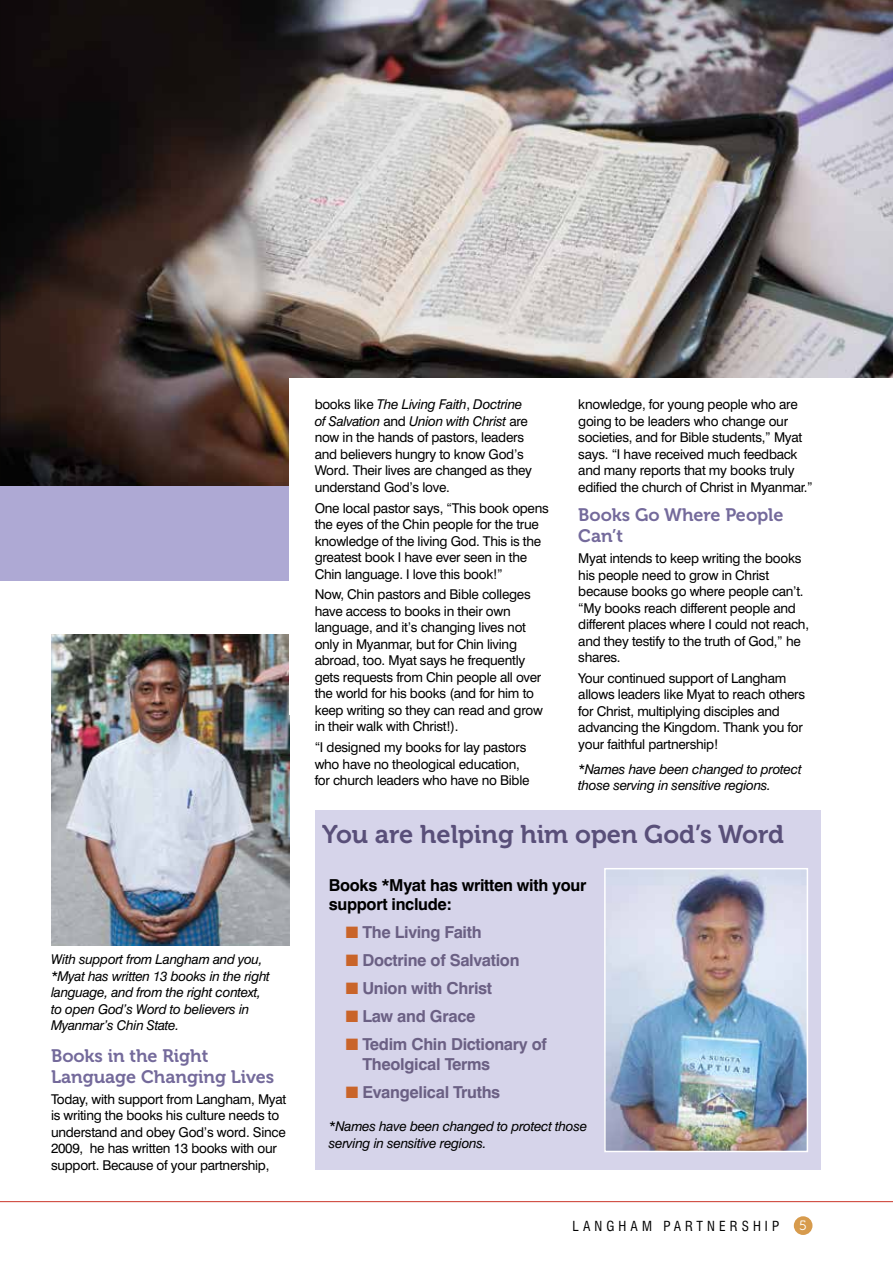
<style>
.page{position:relative;width:893px;height:1263px;background:#fff}
.page>*{position:absolute;margin:0;border:0;box-sizing:border-box;transform-origin:0 0}
.t1{font:25.5px "Museo 700";color:#6b6084}
.t2{font:18px/21px "Museo 700";color:#746a9b}
.t3{font:700 16.5px/19.5px "Swiss 721 BT";letter-spacing:-.02em;color:#6b6084}
.t4{font:700 16.5px/19.5px "Swiss 721 BT";letter-spacing:-.02em;color:#000}
.t5{font:13.5px/16.5px "Swiss 721 BT";letter-spacing:-.02em;color:#000}
.t6{font:italic 13.5px/16.5px "Swiss 721 BT";letter-spacing:-.02em;color:#000}
.t7{font:condensed 13.5px "Swiss 721 BT";letter-spacing:.3em;color:#000}
.t8{font:13.5px "Museo 300";color:#fff}
.s1{font-style:italic}
.s2{color:#c96429}
</style>
<div class="page">
<img style="left:0;top:0;width:893px;height:486px">
<div style="left:794px;top:1216px;width:18px;height:19px;background:#d79b4d;border-radius:50%"></div>
<hr style="left:0;top:1201px;width:893px;height:1px;background:#cb3427">
<div style="left:0;top:486px;width:893px;height:94px;background:#aea9d4"></div>
<img style="left:51px;top:634px;width:238px;height:311px">
<div style="left:315px;top:810px;width:506px;height:359px;background:#d6d4ea"></div>
<img style="left:607px;top:871px;width:198px;height:278px">
<div style="left:604px;top:868px;width:204px;height:284px;border:2px solid #fff"></div>
<div style="left:289px;top:378px;width:604px;height:337px;background:#fff"></div>
<p class="t6" style="left:51px;top:951px;width:220px">With support from Langham and you, *Myat has written 13 books in the right language, and from the right context, to open God’s Word to believers in Myanmar’s Chin State.</p>
<h2 class="t2" style="left:51px;top:1046px;width:225px">Books in the Right<br>Language Changing Lives</h2>
<p class="t5" style="left:51px;top:1091px;width:237px">Today, with support from Langham, Myat is writing the books his culture needs to understand and obey God’s word. Since 2009, he has written 13 books with our support. Because of your partnership,</p>
<p class="t5" style="left:315px;top:396px;width:219px">books like <span class="s1">The Living Faith</span>, <span class="s1">Doctrine of Salvation</span> and <span class="s1">Union with Christ</span> are now in the hands of pastors, leaders and believers hungry to know God’s Word. Their lives are changed as they understand God’s love.</p>
<p class="t5" style="left:315px;top:499px;width:236px">One local pastor says, “This book opens the eyes of the Chin people for the true knowledge of the living God. This is the greatest book I have ever seen in the Chin language. I love this book!”</p>
<p class="t5" style="left:315px;top:586px;width:230px">Now, Chin pastors and Bible colleges have access to books in their own language, and it’s changing lives not only in Myanmar, but for Chin living abroad, too. Myat says he frequently gets requests from Chin people all over the world for his books (and for him to keep writing so they can read and grow in their walk with Christ!).</p>
<p class="t5" style="left:315px;top:739px;width:216px">“I designed my books for lay pastors who have no theological education, for church leaders who have no Bible</p>
<p class="t5" style="left:578px;top:396px;width:236px">knowledge, for young people who are going to be leaders who change our societies, and for Bible students,” Myat says. “I have received much feedback and many reports that my books truly edified the church of Christ in Myanmar.”</p>
<h2 class="t2" style="left:578px;top:505px;width:207px">Books Go Where People<br>Can’t</h2>
<p class="t5" style="left:578px;top:550px;width:232px">Myat intends to keep writing the books his people need to grow in Christ because books go where people can’t. “My books reach different people and different places where I could not reach, and they testify to the truth of God,” he shares.</p>
<p class="t5" style="left:578px;top:670px;width:228px">Your continued support of Langham allows leaders like Myat to reach others for Christ, multiplying disciples and advancing the Kingdom. Thank you for your faithful partnership!</p>
<p class="t6" style="left:578px;top:761px;width:225px">*Names have been changed to protect those serving in sensitive regions.</p>
<h1 class="t1" style="left:322px;top:820px;width:463px">You are helping him open God’s Word</h1>
<p class="t4" style="left:329px;top:875px;width:259px">Books *Myat has written with your support include:</p>
<p class="t3" style="left:346px;top:922px;width:137px"><span class="s2">■</span> The Living Faith</p>
<p class="t3" style="left:346px;top:950px;width:175px"><span class="s2">■</span> Doctrine of Salvation</p>
<p class="t3" style="left:346px;top:978px;width:148px"><span class="s2">■</span> Union with Christ</p>
<p class="t3" style="left:346px;top:1006px;width:131px"><span class="s2">■</span> Law and Grace</p>
<p class="t3" style="left:362px;top:1034px;width:186px;text-indent:-17px"><span class="s2">■</span> Tedim Chin Dictionary of<br>Theolgical Terms</p>
<p class="t3" style="left:346px;top:1082px;width:156px"><span class="s2">■</span> Evangelical Truths</p>
<p class="t6" style="left:329px;top:1118px;width:260px">*Names have been changed to protect those serving in sensitive regions.</p>
<p class="t7" style="left:572px;top:1218px;width:207px">LANGHAM PARTNERSHIP</p>
<p class="t8" style="left:799px;top:1218px;width:9px">5</p>
</div>
